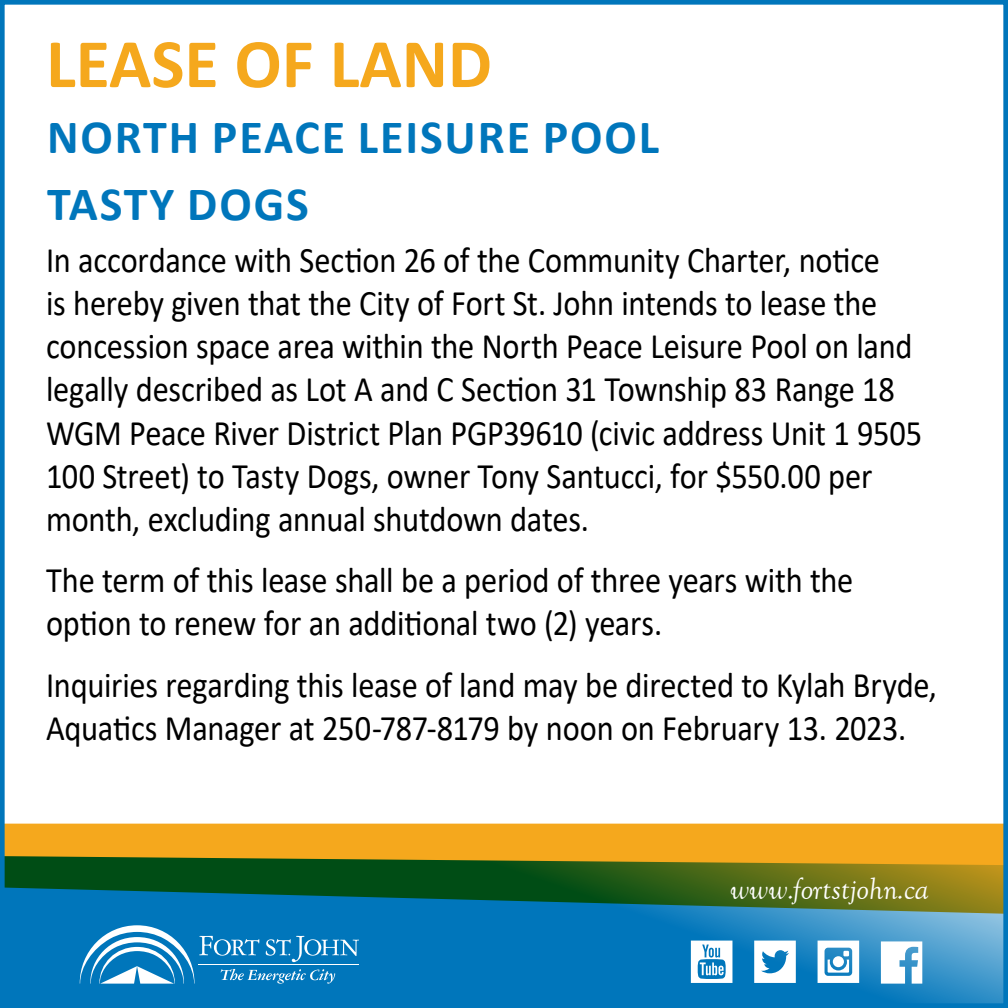
<style>
.page{position:relative;width:1008px;height:1008px;background:#fff}
.page>*{position:absolute;margin:0;border:0;box-sizing:border-box;transform-origin:0 0}
.t1{font:700 70px "Calibri";color:#f5a81d}
.t2{font:700 48px/66.6px "Calibri";letter-spacing:.04em;color:#0076bb}
.t3{font:36px/43.2px "Calibri";letter-spacing:-.01em;color:#000;scale:.9 1}
.t4{font:italic 31.4px "Goudy Old Style T";color:#fff}
</style>
<div class="page">
<div style="left:6px;top:824px;width:996px;height:32px;background:#f5a81d"></div>
<svg style="left:6px;top:856px;width:996px;height:146px;background:#207481"></svg>
<svg style="left:691px;top:941px;width:41px;height:42px"></svg>
<svg style="left:818px;top:941px;width:41px;height:42px"></svg>
<svg style="left:754px;top:941px;width:42px;height:42px"></svg>
<svg style="left:881px;top:941px;width:41px;height:43px"></svg>
<svg style="left:80px;top:925px;width:279px;height:59px;background:#3492c8"></svg>
<div style="left:0;top:0;width:1008px;height:1008px;border:5px solid #0076bb"></div>
<h1 class="t1" style="left:46px;top:14px;width:447px">LEASE OF LAND</h1>
<h2 class="t2" style="left:47px;top:103px;width:614px">NORTH PEACE LEISURE POOL<br>TASTY DOGS</h2>
<p class="t3" style="left:46px;top:237px;width:975px">In accordance with Section 26 of the Community Charter, notice<br>is hereby given that the City of Fort St. John intends to lease the concession space area within the North Peace Leisure Pool on land legally described as Lot A and C Section 31 Township 83 Range 18<br>WGM Peace River District Plan PGP39610 (civic address Unit 1 9505<br>100 Street) to Tasty Dogs, owner Tony Santucci, for $550.00 per month, excluding annual shutdown dates.</p>
<p class="t3" style="left:46px;top:558px;width:899px">The term of this lease shall be a period of three years with the option to renew for an additional two (2) years.</p>
<p class="t3" style="left:46px;top:662px;width:991px">Inquiries regarding this lease of land may be directed to Kylah Bryde,<br>Aquatics Manager at 250-787-8179 by noon on February 13. 2023.</p>
<p class="t4" style="left:730px;top:872px;width:200px">www.fortstjohn.ca</p>
</div>
